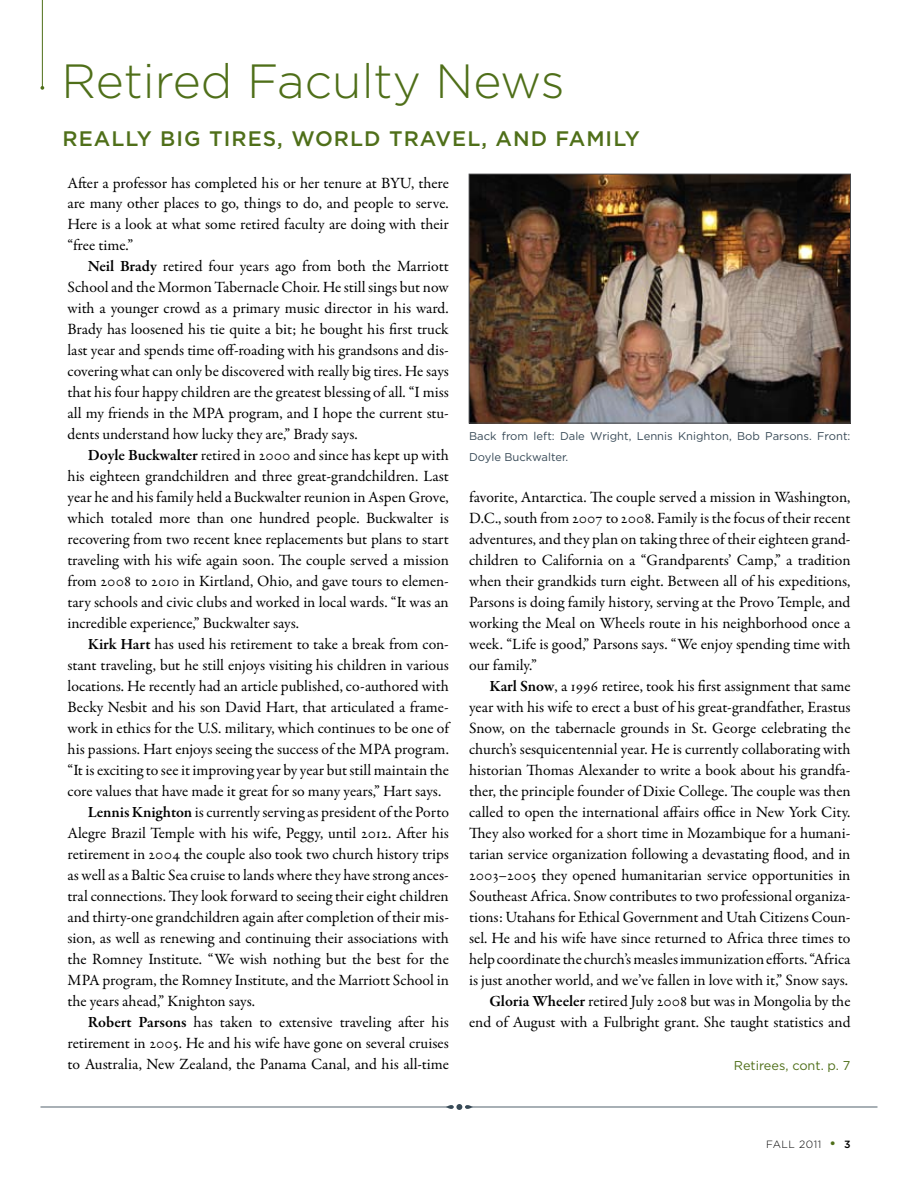
<style>
.page{position:relative;width:918px;height:1188px;background:#fff}
.page>*{position:absolute;margin:0;border:0;box-sizing:border-box;transform-origin:0 0}
.t1{font:300 48px "Gotham";color:#4f6f19}
.t2{font:500 21px "Gotham";letter-spacing:.05em;color:#4f6f19}
.t3{font:15.75px/21px "Garamond Premr Pro";letter-spacing:-.005em;color:#000;text-align:justify}
.t4{font:12.75px "Gotham";letter-spacing:-.01em;color:#4f6f19}
.t5{font:11.25px/21px "Gotham";color:#384a57}
.t6{font:300 10.5px "Gotham";letter-spacing:.05em;color:#000}
.s1{font-weight:600}
.s2{font-weight:500;font-size:13.5px;color:#4f6f19}
.s3{font-weight:500}
</style>
<div class="page">
<hr style="left:42px;top:0;width:1px;height:88px;background:#4f6f19">
<svg style="left:40px;top:86px;width:4px;height:4px"></svg>
<img style="left:471px;top:176px;width:378px;height:245px">
<div style="left:469px;top:174px;width:382px;height:249px;border:1px solid #48484a"></div>
<svg style="left:40px;top:1104px;width:837px;height:6px"></svg>
<h1 class="t1" style="left:62px;top:52px;width:505px">Retired Faculty N ews</h1>
<h2 class="t2" style="left:63px;top:125px;width:579px">REALLY BIG TIRES, WORLD TRAVEL, AND FAM ILY</h2>
<p class="t3" style="left:68px;top:172px;width:383px">After a professor has completed his or her tenure at BYU, there are many other places to go, things to do, and people to serve.<br>Here is a look at what some retired faculty are doing with their “free time.”</p>
<p class="t3" style="left:68px;top:256px;width:383px;text-indent:20px"><span class="s1">Neil Brady</span> retired four years ago from both the Marriott School and the Mormon Tabernacle Choir. He still sings but now with a younger crowd as a primary music director in his ward.<br>Brady has loosened his tie quite a bit; he bought his first truck last year and spends time off-roading with his grandsons and dis&shy;covering what can only be discovered with really big tires. He says that his four happy children are the greatest blessing of all. “I miss all my friends in the MPA program, and I hope the current stu&shy;dents understand how lucky they are,” Brady says.</p>
<p class="t3" style="left:68px;top:445px;width:383px;text-indent:20px"><span class="s1">Doyle Buckwalter</span> retired in 2000 and since has kept up with his eighteen grandchildren and three great-grandchildren. Last year he and his family held a Buckwalter reunion in Aspen Grove, which totaled more than one hundred people. Buckwalter is recovering from two recent knee replacements but plans to start traveling with his wife again soon. The couple served a mission from 2008 to 2010 in Kirtland, Ohio, and gave tours to elemen&shy;tary schools and civic clubs and worked in local wards. “It was an incredible experience,” Buckwalter says.</p>
<p class="t3" style="left:88px;top:634px;width:363px"><span class="s1">Kirk Hart</span> has used his retirement to take a break from con-</p>
<p class="t3" style="left:68px;top:655px;width:383px">stant traveling, but he still enjoys visiting his children in various</p>
<p class="t3" style="left:68px;top:676px;width:383px">locations. He recently had an article published, co-authored with</p>
<p class="t3" style="left:68px;top:697px;width:383px">Becky Nesbit and his son David Hart, that articulated a frame-</p>
<p class="t3" style="left:68px;top:718px;width:383px">work in ethics for the U.S. military, which continues to be one of</p>
<p class="t3" style="left:68px;top:739px;width:383px">his passions. Hart enjoys seeing the success of the MPA program.</p>
<p class="t3" style="left:68px;top:760px;width:383px">“It is exciting to see it improving year by year but still maintain the</p>
<p class="t3" style="left:68px;top:781px;width:375px">core values that have made it great for so many years,” Hart says.</p>
<p class="t3" style="left:88px;top:802px;width:363px"><span class="s1">Lennis Knighton</span> is currently serving as president of the Porto</p>
<p class="t3" style="left:68px;top:823px;width:383px">Alegre Brazil Temple with his wife, Peggy, until 2012. After his</p>
<p class="t3" style="left:68px;top:844px;width:383px">retirement in 2004 the couple also took two church history trips</p>
<p class="t3" style="left:68px;top:865px;width:383px">as well as a Baltic Sea cruise to lands where they have strong ances-</p>
<p class="t3" style="left:68px;top:886px;width:383px">tral connections. They look forward to seeing their eight children</p>
<p class="t3" style="left:68px;top:907px;width:383px">and thirty-one grandchildren again after completion of their mis-</p>
<p class="t3" style="left:68px;top:928px;width:383px">sion, as well as renewing and continuing their associations with</p>
<p class="t3" style="left:68px;top:949px;width:383px">the Romney Institute. “We wish nothing but the best for the</p>
<p class="t3" style="left:68px;top:970px;width:383px">MPA program, the Romney Institute, and the Marriott School in</p>
<p class="t3" style="left:68px;top:991px;width:189px">the years ahead,” Knighton says.</p>
<p class="t3" style="left:88px;top:1012px;width:363px"><span class="s1">Robert Parsons</span> has taken to extensive traveling after his</p>
<p class="t3" style="left:68px;top:1033px;width:383px">retirement in 2005. He and his wife have gone on several cruises</p>
<p class="t3" style="left:68px;top:1054px;width:383px">to Australia, New Zealand, the Panama Canal, and his all-time</p>
<p class="t5" style="left:469px;top:425px;width:383px">Back from left: Dale Wright, Lennis Knighton, Bob Parsons. Front:<br>Doyle Buckwalter.</p>
<p class="t3" style="left:469px;top:487px;width:383px">favorite, Antarctica. The couple served a mission in Washington, D.C., south from 2007 to 2008. Family is the focus of their recent adventures, and they plan on taking three of their eighteen grand&shy;children to California on a “Grandparents’ Camp,” a tradition when their grandkids turn eight. Between all of his expeditions, Parsons is doing family history, serving at the Provo Temple, and working the Meal on Wheels route in his neighborhood once a week. “Life is good,” Parsons says. “We enjoy spending time with our family.”</p>
<p class="t3" style="left:469px;top:676px;width:383px;text-align:right"><span class="s1">Karl Snow</span>, a 1996 retiree, took his first assignment that same year with his wife to erect a bust of his great-grandfather, Erastus Snow, on the tabernacle grounds in St. George celebrating the church’s sesquicentennial year. He is currently collaborating with historian Thomas Alexander to write a book about his grandfa&shy;ther, the principle founder of Dixie College. The couple was then called to open the international affairs office in New York City.<br>They also worked for a short time in Mozambique for a humani&shy;tarian service organization following a devastating flood, and in 2003–2005 they opened humanitarian service opportunities in Southeast Africa. Snow contributes to two professional organiza&shy;tions: Utahans for Ethical Government and Utah Citizens Coun&shy;sel. He and his wife have since returned to Africa three times to help coordinate the church’s measles immunization efforts. “Africa is just another world, and we’ve fallen in love with it,” Snow says.<br><span class="s1">Gloria Wheeler</span> retired July 2008 but was in Mongolia by the end of August with a Fulbright grant. She taught statistics and</p>
<p class="t4" style="left:734px;top:1057px;width:118px">Retirees, cont. p. 7</p>
<p class="t6" style="left:766px;top:1137px;width:86px">FALL 2011 <span class="s2">•</span> <span class="s3">3</span></p>
</div>
